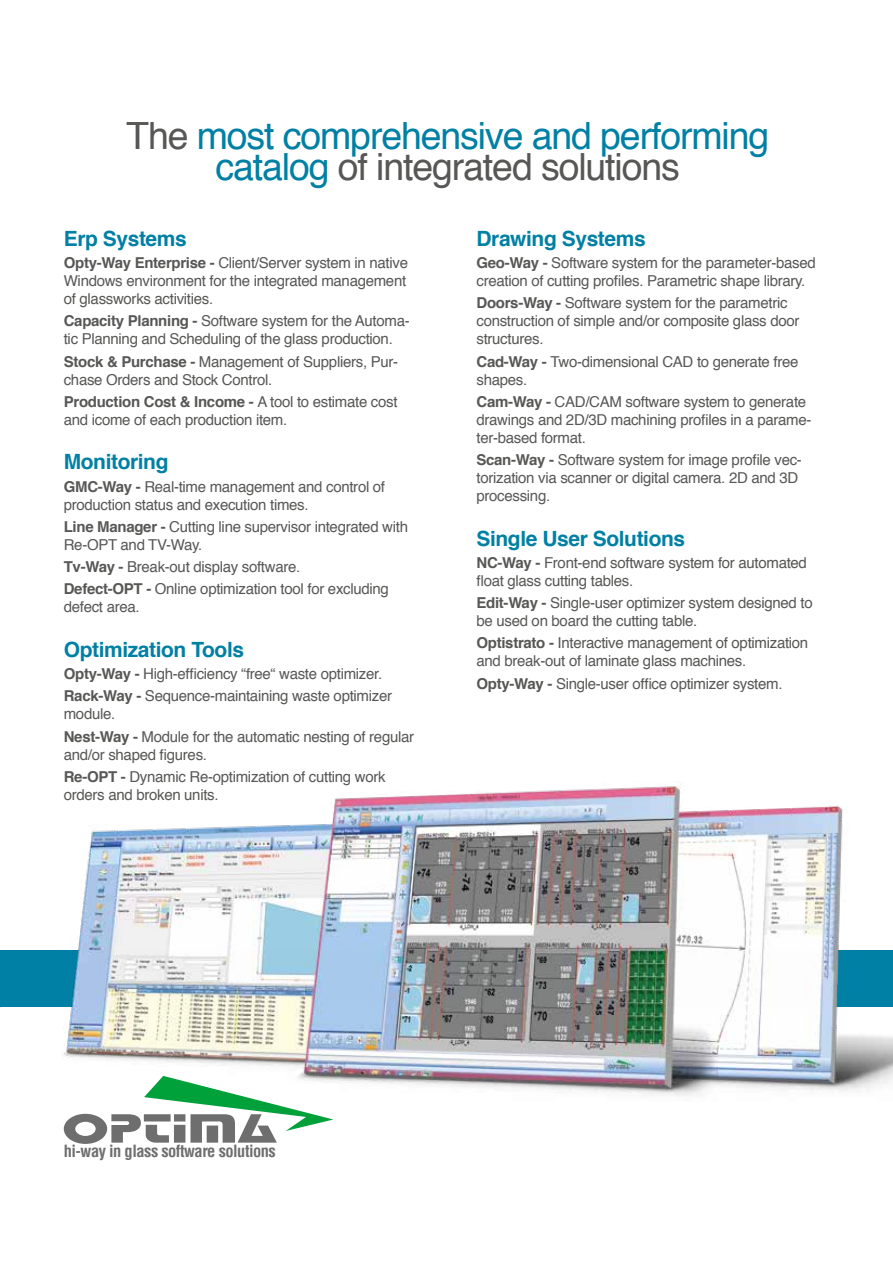
<style>
.page{position:relative;width:893px;height:1263px;background:#fff}
.page>*{position:absolute;margin:0;border:0;box-sizing:border-box;transform-origin:0 0}
.t1{font:37.5px/31.5px "Helvetica";letter-spacing:-.03em;color:#0080a4;text-align:center}
.t2{font:700 21px "Helvetica";letter-spacing:-.02em;color:#0080a4}
.t3{font:700 condensed 16.5px "Helvetica LT";letter-spacing:-.03em;color:#6f6e6e}
.t4{font:15px/18px "Helvetica";letter-spacing:-.02em;color:#575756}
.s1{color:#575756}
.s2{font-weight:700}
</style>
<div class="page">
<svg style="left:64px;top:1104px;width:269px;height:40px"></svg>
<img style="left:12px;top:781px;width:881px;height:323px">
<h1 class="t1" style="left:126px;top:121px;width:645px"><span class="s1">The</span> most comprehensive and performing catalog <span class="s1">of integrated solutions</span></h1>
<h2 class="t2" style="left:64px;top:221px;width:125px">Erp Systems</h2>
<p class="t4" style="left:64px;top:254px;width:346px"><span class="s2">Opty-Way Enterprise -</span> Client/Server system in native<br>Windows environment for the integrated management of glassworks activities.</p>
<p class="t4" style="left:64px;top:312px;width:347px"><span class="s2">Capacity Planning -</span> Software system for the Automa&shy;tic Planning and Scheduling of the glass production.</p>
<p class="t4" style="left:64px;top:353px;width:336px"><span class="s2">Stock &amp; Purchase -</span> Management of Suppliers, Pur&shy;chase Orders and Stock Control.</p>
<p class="t4" style="left:64px;top:393px;width:335px"><span class="s2">Production Cost &amp; Income -</span> A tool to estimate cost and icome of each production item.</p>
<h2 class="t2" style="left:64px;top:445px;width:106px">Monitoring</h2>
<p class="t4" style="left:64px;top:478px;width:323px"><span class="s2">GMC-Way -</span> Real-time management and control of production status and execution times.</p>
<p class="t4" style="left:64px;top:518px;width:346px"><span class="s2">Line Manager -</span> Cutting line supervisor integrated with<br>Re-OPT and TV-Way.</p>
<p class="t4" style="left:64px;top:556px;width:327px;line-height:22.2px"><span class="s2">Tv-Way -</span> Break-out display software.<br><span class="s2">Defect-OPT -</span> Online optimization tool for excluding</p>
<p class="t4" style="left:64px;top:598px;width:77px">defect area.</p>
<h2 class="t2" style="left:64px;top:632px;width:182px">Optimization Tools</h2>
<p class="t4" style="left:64px;top:663px;width:330px;line-height:22.2px"><span class="s2">Opty-Way -</span> High-efficiency “free“ waste optimizer.<br><span class="s2">Rack-Way -</span> Sequence-maintaining waste optimizer</p>
<p class="t4" style="left:64px;top:703px;width:352px;line-height:22.2px">module.<br><span class="s2">Nest-Way -</span> Module for the automatic nesting of regular</p>
<p class="t4" style="left:64px;top:744px;width:323px;line-height:22.2px">and/or shaped figures.<br><span class="s2">Re-OPT -</span> Dynamic Re-optimization of cutting work</p>
<p class="t4" style="left:64px;top:786px;width:156px">orders and broken units.</p>
<h2 class="t2" style="left:476px;top:221px;width:171px">Drawing Systems</h2>
<p class="t4" style="left:476px;top:254px;width:341px"><span class="s2">Geo-Way -</span> Software system for the parameter-based creation of cutting profiles. Parametric shape library.</p>
<p class="t4" style="left:476px;top:294px;width:324px"><span class="s2">Doors-Way -</span> Software system for the parametric construction of simple and/or composite glass door structures.</p>
<p class="t4" style="left:476px;top:353px;width:323px"><span class="s2">Cad-Way -</span> Two-dimensional CAD to generate free shapes.</p>
<p class="t4" style="left:476px;top:393px;width:336px"><span class="s2">Cam-Way -</span> CAD/CAM software system to generate drawings and 2D/3D machining profiles in a parame&shy;ter-based format.</p>
<p class="t4" style="left:476px;top:451px;width:327px"><span class="s2">Scan-Way -</span> Software system for image profile vec&shy;torization via scanner or digital camera. 2D and 3D processing.</p>
<h2 class="t2" style="left:476px;top:521px;width:210px">Single User Solutions</h2>
<p class="t4" style="left:476px;top:554px;width:332px"><span class="s2">NC-Way -</span> Front-end software system for automated float glass cutting tables.</p>
<p class="t4" style="left:476px;top:594px;width:338px"><span class="s2">Edit-Way -</span> Single-user optimizer system designed to be used on board the cutting table.</p>
<p class="t4" style="left:476px;top:635px;width:333px"><span class="s2">Optistrato -</span> Interactive management of optimization and break-out of laminate glass machines.</p>
<p class="t4" style="left:476px;top:675px;width:308px"><span class="s2">Opty-Way -</span> Single-user office optimizer system.</p>
<p class="t3" style="left:64px;top:1141px;width:214px">hi-way in glass software solutions</p>
</div>
